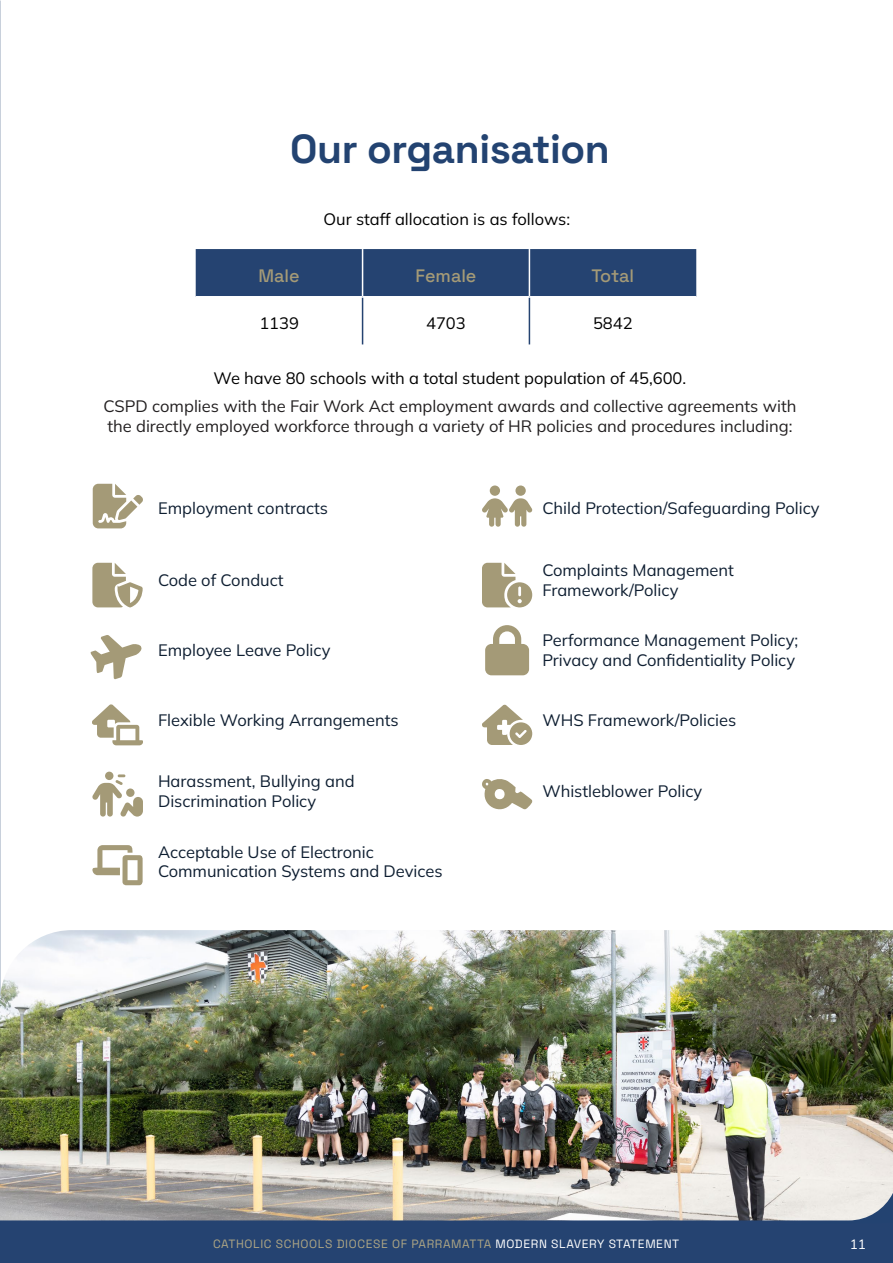
<style>
.page{position:relative;width:893px;height:1263px;background:#fff}
.page>*{position:absolute;margin:0;border:0;box-sizing:border-box;transform-origin:0 0}
.t1{font:300 40.5px "Space Grotesk";letter-spacing:-.01em;color:#234371}
.t2{font:300 18px "Space Grotesk";color:#a49a77}
.t3{font:200 16.5px/19.8px "Mulish";color:#0e1e31}
.t4{font:200 16.5px/19.8px "Mulish";color:#221f20}
.t5{font:200 16.5px "Mulish";color:#000}
.t6{font:200 13.5px "Mulish";color:#fff}
.t7{font:300 12px "Space Grotesk";letter-spacing:.05em;color:#ada584}
.s1{color:#fff}
</style>
<div class="page">
<div style="left:0;top:1220px;width:893px;height:43px;background:#254371"></div>
<svg style="left:783px;top:1220px;width:71px;height:1px"></svg>
<img style="left:0;top:930px;width:893px;height:290px">
<svg style="left:482px;top:485px;width:50px;height:42px"></svg>
<svg style="left:92px;top:563px;width:51px;height:44px"></svg>
<svg style="left:90px;top:635px;width:52px;height:44px"></svg>
<svg style="left:485px;top:625px;width:44px;height:50px"></svg>
<svg style="left:92px;top:772px;width:51px;height:45px"></svg>
<svg style="left:93px;top:845px;width:50px;height:40px"></svg>
<svg style="left:93px;top:484px;width:50px;height:44px"></svg>
<svg style="left:482px;top:563px;width:50px;height:44px"></svg>
<svg style="left:92px;top:704px;width:51px;height:41px"></svg>
<svg style="left:482px;top:705px;width:50px;height:40px"></svg>
<svg style="left:482px;top:779px;width:50px;height:31px"></svg>
<div style="left:196px;top:249px;width:500px;height:47px;background:#254371"></div>
<hr style="left:362px;top:297px;width:1px;height:47px;background:#254371">
<hr style="left:529px;top:297px;width:1px;height:47px;background:#254371">
<hr style="left:362px;top:249px;width:1px;height:47px;background:#fff">
<hr style="left:529px;top:249px;width:1px;height:47px;background:#fff">
<h1 class="t1" style="left:290px;top:119px;width:321px">Our organisation</h1>
<p class="t5" style="left:323px;top:208px;width:248px">Our staff allocation is as follows:</p>
<p class="t2" style="left:259px;top:262px;width:43px">Male</p>
<p class="t2" style="left:415px;top:262px;width:63px">Female</p>
<p class="t2" style="left:591px;top:262px;width:44px">Total</p>
<p class="t5" style="left:259px;top:312px;width:41px">1139</p>
<p class="t5" style="left:426px;top:312px;width:41px">4703</p>
<p class="t5" style="left:593px;top:312px;width:41px">5842</p>
<p class="t5" style="left:214px;top:366px;width:474px">We have 80 schools with a total student population of 45,600.</p>
<p class="t4" style="left:103px;top:396px;width:694px">CSPD complies with the Fair Work Act employment awards and collective agreements with the directly employed workforce through a variety of HR policies and procedures including:</p>
<p class="t3" style="left:158px;top:497px;width:172px">Employment contracts</p>
<p class="t3" style="left:542px;top:497px;width:279px">Child Protection/Safeguarding Policy</p>
<p class="t3" style="left:158px;top:569px;width:127px">Code of Conduct</p>
<p class="t3" style="left:542px;top:560px;width:193px">Complaints Management<br>Framework/Policy</p>
<p class="t3" style="left:158px;top:640px;width:174px">Employee Leave Policy</p>
<p class="t3" style="left:542px;top:630px;width:258px">Performance Management Policy;<br>Privacy and Confidentiality Policy</p>
<p class="t3" style="left:158px;top:710px;width:242px">Flexible Working Arrangements</p>
<p class="t3" style="left:542px;top:710px;width:195px">WHS Framework/Policies</p>
<p class="t3" style="left:158px;top:771px;width:198px">Harassment, Bullying and<br>Discrimination Policy</p>
<p class="t3" style="left:542px;top:781px;width:162px">Whistleblower Policy</p>
<p class="t3" style="left:158px;top:841px;width:286px">Acceptable Use of Electronic<br>Communication Systems and Devices</p>
<p class="t7" style="left:213px;top:1234px;width:468px">CATHOLIC SCHOOLS DIOCESE OF PARRAMATTA <span class="s1">MODERN SLAVERY STATEMENT</span></p>
<p class="t6" style="left:850px;top:1234px;width:18px">11</p>
</div>
